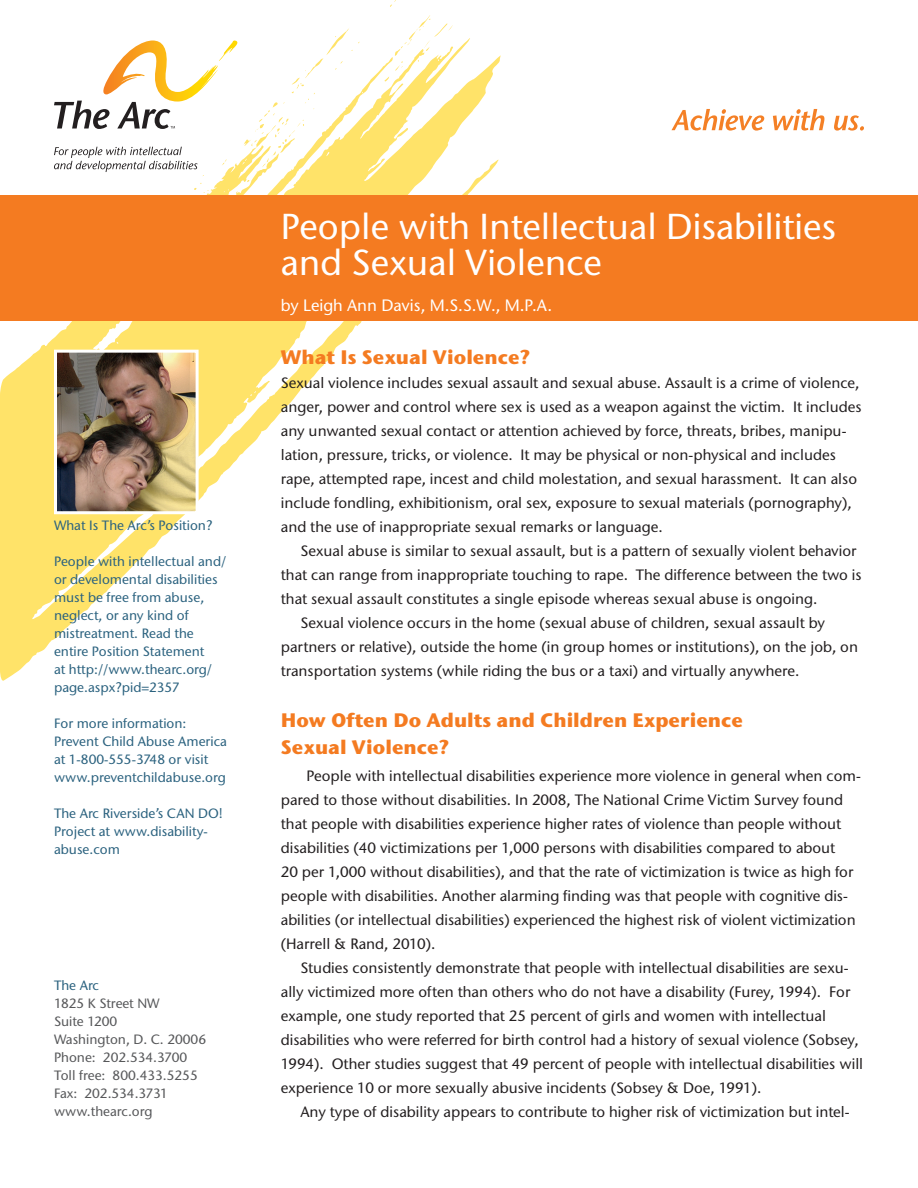
<style>
.page{position:relative;width:918px;height:1188px;background:#fff}
.page>*{position:absolute;margin:0;border:0;box-sizing:border-box;transform-origin:0 0}
.t1{font:500 36px/36px "Stone Sans ITC Std";color:#fff}
.Subhead{font:700 19.5px "Stone Sans ITC Std";color:#f47b21}
.t2{font:500 16.5px "Stone Sans ITC Std";color:#fff}
.Subhead-2{font:500 15px/24px "Stone Sans ITC Std";color:#231f20}
.t3{font:500 13.5px/18px "Stone Sans ITC Std";color:#2b627f}
.t4{font:500 13.5px "Stone Sans ITC Std";color:#57585a}
</style>
<div class="page">
<svg style="left:671px;top:109px;width:193px;height:22px"></svg>
<svg style="left:0;top:0;width:502px;height:681px"></svg>
<div style="left:0;top:195px;width:918px;height:125px;background:#f47b21"></div>
<img style="left:58px;top:354px;width:137px;height:156px">
<div style="left:54px;top:350px;width:145px;height:164px;border:3px solid #fff"></div>
<p class="t3" style="left:54px;top:516px;width:160px">What Is The Arc’s Position?</p>
<p class="t3" style="left:54px;top:552px;width:174px">People with intellectual and/ or develomental disabilities must be free from abuse, neglect, or any kind of mistreatment. Read the entire Position Statement<br>at http://www.thearc.org/ page.aspx?pid=2357</p>
<p class="t3" style="left:54px;top:714px;width:134px">For more information:</p>
<p class="t3" style="left:54px;top:732px;width:174px">Prevent Child Abuse America at 1-800-555-3748 or visit www.preventchildabuse.org</p>
<p class="t3" style="left:54px;top:804px;width:170px">The Arc Riverside’s CAN DO!<br>Project at www.disability&shy;abuse.com</p>
<p class="t3" style="left:54px;top:976px;width:47px">The Arc</p>
<p class="t4" style="left:54px;top:995px;width:107px">1825 K Street NW</p>
<p class="t4" style="left:54px;top:1013px;width:65px">Suite 1200</p>
<p class="t4" style="left:54px;top:1031px;width:154px">Washington, D. C. 20006</p>
<p class="t4" style="left:54px;top:1049px;width:135px">Phone: 202.534.3700</p>
<p class="t4" style="left:54px;top:1067px;width:145px">Toll free: 800.433.5255</p>
<p class="t4" style="left:54px;top:1085px;width:116px">Fax: 202.534.3731</p>
<p class="t4" style="left:54px;top:1103px;width:100px">www.thearc.org</p>
<p class="t1" style="left:281px;top:208px;width:557px">People with Intellectual Disabilities and Sexual Violence</p>
<p class="t2" style="left:281px;top:295px;width:273px">by Leigh Ann Davis, M.S.S.W., M.P.A.</p>
<p class="Subhead" style="left:281px;top:344px;width:251px">What Is Sexual Violence?</p>
<p class="Subhead-2" style="left:281px;top:371px;width:582px">Sexual violence includes sexual assault and sexual abuse. Assault is a crime of violence, anger, power and control where sex is used as a weapon against the victim. It includes any unwanted sexual contact or attention achieved by force, threats, bribes, manipu&shy;lation, pressure, tricks, or violence. It may be physical or non-physical and includes rape, attempted rape, incest and child molestation, and sexual harassment. It can also include fondling, exhibitionism, oral sex, exposure to sexual materials (pornography), and the use of inappropriate sexual remarks or language.</p>
<p class="Subhead-2" style="left:281px;top:539px;width:582px;text-indent:20px">Sexual abuse is similar to sexual assault, but is a pattern of sexually violent behavior that can range from inappropriate touching to rape. The difference between the two is that sexual assault constitutes a single episode whereas sexual abuse is ongoing.</p>
<p class="Subhead-2" style="left:281px;top:611px;width:579px;text-indent:20px">Sexual violence occurs in the home (sexual abuse of children, sexual assault by partners or relative), outside the home (in group homes or institutions), on the job, on transportation systems (while riding the bus or a taxi) and virtually anywhere.</p>
<p class="Subhead" style="left:281px;top:707px;width:464px">How Often Do Adults and Children Experience</p>
<p class="Subhead" style="left:281px;top:734px;width:170px">Sexual Violence?</p>
<p class="Subhead-2" style="left:281px;top:764px;width:581px;text-indent:26px">People with intellectual disabilities experience more violence in general when com&shy;pared to those without disabilities. In 2008, The National Crime Victim Survey found that people with disabilities experience higher rates of violence than people without disabilities (40 victimizations per 1,000 persons with disabilities compared to about<br>20 per 1,000 without disabilities), and that the rate of victimization is twice as high for people with disabilities. Another alarming finding was that people with cognitive dis&shy;abilities (or intellectual disabilities) experienced the highest risk of violent victimization (Harrell &amp; Rand, 2010).</p>
<p class="Subhead-2" style="left:281px;top:956px;width:584px;text-indent:20px">Studies consistently demonstrate that people with intellectual disabilities are sexu&shy;ally victimized more often than others who do not have a disability (Furey, 1994). For example, one study reported that 25 percent of girls and women with intellectual disabilities who were referred for birth control had a history of sexual violence (Sobsey, 1994). Other studies suggest that 49 percent of people with intellectual disabilities will experience 10 or more sexually abusive incidents (Sobsey &amp; Doe, 1991).</p>
<p class="Subhead-2" style="left:300px;top:1100px;width:551px">Any type of disability appears to contribute to higher risk of victimization but intel-</p>
</div>
